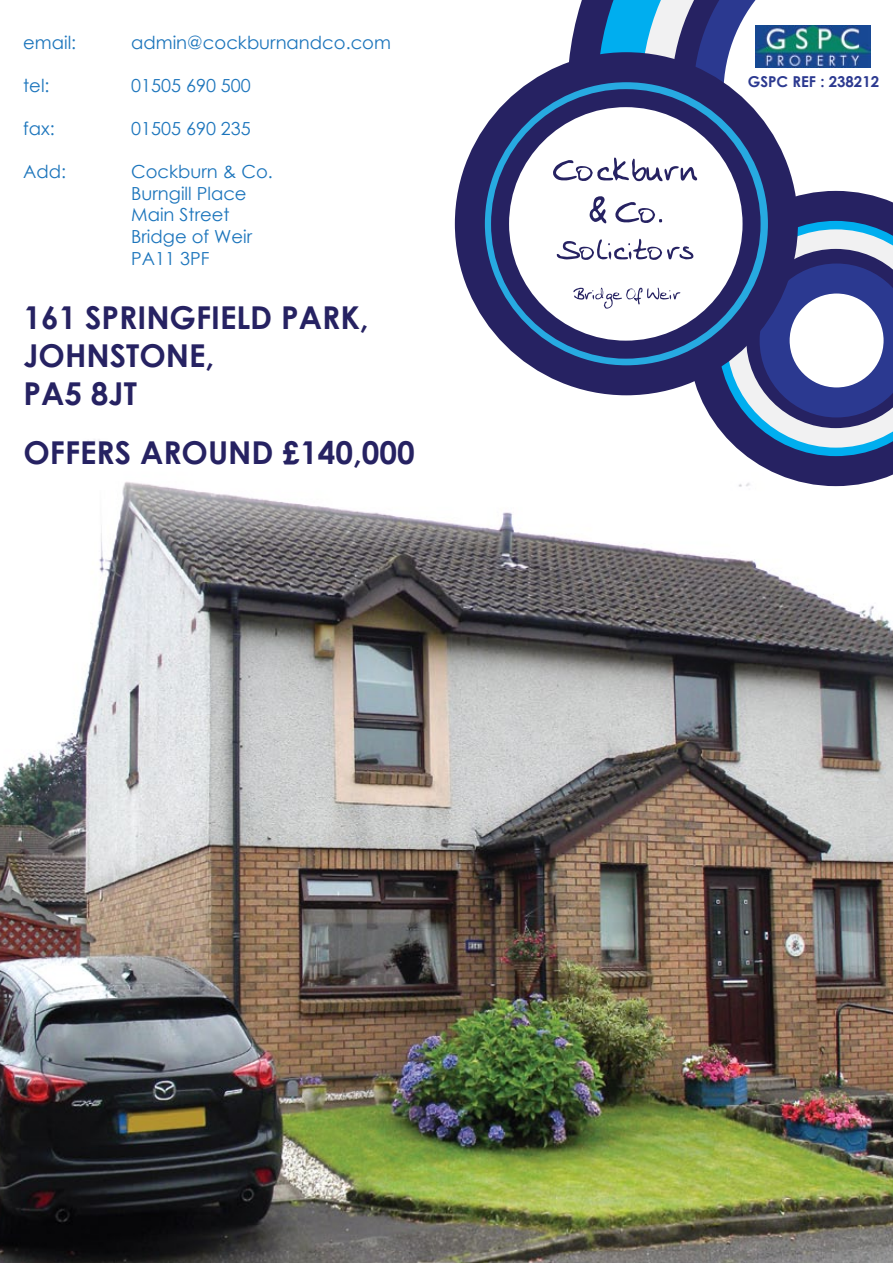
<style>
.page{position:relative;width:893px;height:1263px;background:#fff}
.page>*{position:absolute;margin:0;border:0;box-sizing:border-box;transform-origin:0 0}
.t1{font:700 31.5px/37.8px "Century Gothic";color:#262262}
.t2{font:18px/21.6px "Century Gothic";color:#1c75bc}
.t3{font:700 15px "Century Gothic";color:#2b3990}
</style>
<div class="page">
<img style="left:0;top:550px;width:893px;height:713px">
<svg style="left:87px;top:297px;width:754px;height:253px"></svg>
<svg style="left:567px;top:0;width:121px;height:405px"></svg>
<svg style="left:641px;top:0;width:52px;height:65px"></svg>
<svg style="left:693px;top:0;width:178px;height:191px"></svg>
<svg style="left:688px;top:191px;width:205px;height:295px"></svg>
<svg style="left:727px;top:229px;width:166px;height:219px"></svg>
<svg style="left:470px;top:67px;width:313px;height:313px;background:#264f8c"></svg>
<div style="left:455px;top:52px;width:343px;height:343px;border:30px solid #262262;border-radius:50%"></div>
<div style="left:500px;top:98px;width:251px;height:252px;background:#fff;border-radius:50%"></div>
<div style="left:491px;top:89px;width:269px;height:270px;border:18px solid #262262;border-radius:50%"></div>
<svg style="left:553px;top:158px;width:144px;height:24px"></svg>
<svg style="left:590px;top:196px;width:16px;height:27px"></svg>
<svg style="left:615px;top:202px;width:47px;height:21px"></svg>
<svg style="left:557px;top:239px;width:136px;height:21px"></svg>
<svg style="left:573px;top:288px;width:107px;height:21px"></svg>
<img style="left:756px;top:26px;width:115px;height:42px">
<p class="t2" style="left:23px;top:31px;width:55px">email:</p>
<p class="t2" style="left:131px;top:31px;width:261px">admin@cockburnandco.com</p>
<p class="t2" style="left:23px;top:74px;width:28px">tel:</p>
<p class="t2" style="left:131px;top:74px;width:121px">01505 690 500</p>
<p class="t2" style="left:23px;top:117px;width:33px">fax:</p>
<p class="t2" style="left:131px;top:117px;width:121px">01505 690 235</p>
<p class="t2" style="left:23px;top:161px;width:44px">Add:</p>
<p class="t2" style="left:131px;top:161px;width:143px">Cockburn &amp; Co.<br>Burngill Place<br>Main Street<br>Bridge of Weir<br>PA11 3PF</p>
<h1 class="t1" style="left:23px;top:297px;width:347px">161 SPRINGFIELD PARK,<br>JOHNSTONE,<br>PA5 8JT</h1>
<h1 class="t1" style="left:23px;top:432px;width:393px">OFFERS AROUND £140,000</h1>
<p class="t3" style="left:748px;top:70px;width:133px">GSPC REF : 238212</p>
</div>
